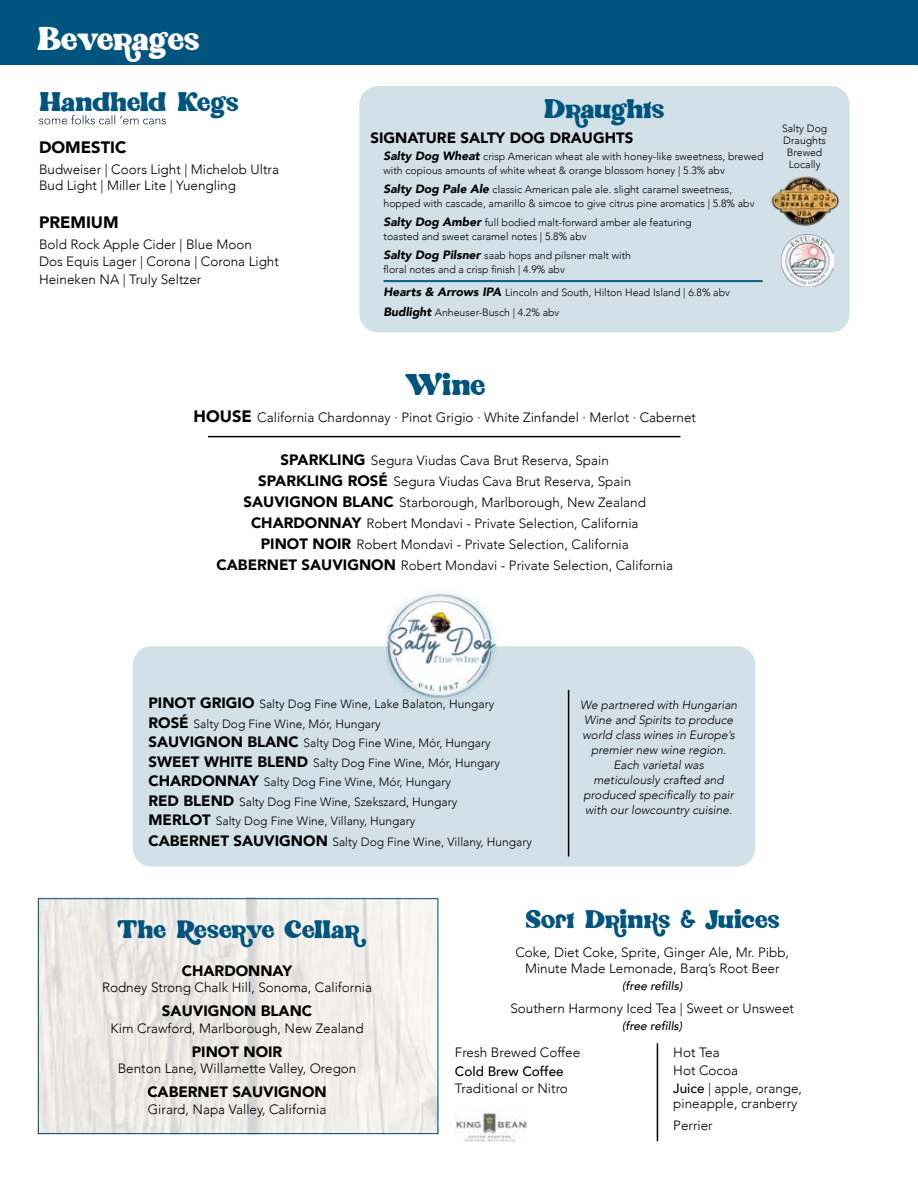
<style>
.page{position:relative;width:918px;height:1188px;background:#fff}
.page>*{position:absolute;margin:0;border:0;box-sizing:border-box;transform-origin:0 0}
.t1{font:33px "Antique Wonders";letter-spacing:-.01em;color:#fff}
.t2{font:30px "Antique Wonders";color:#00547e}
.t3{font:27px "Antique Wonders";letter-spacing:-.005em;color:#00547e}
.t4{font:25.5px "Antique Wonders";color:#00547e}
.t5{font:900 16.5px "Avenir";color:#000}
.t6{font:900 15px "Avenir";color:#000}
.t7{font:300 13.5px/21px "Avenir";color:#000}
.t8{font:500 13.5px "Avenir";color:#000}
.t9{font:300 12px/19.5px "Avenir";color:#000}
.t10{font:italic 300 12px/15px "Avenir";color:#000;text-align:center}
.t11{font:italic 500 12px "Avenir";color:#000}
.t12{font:300 10.5px/13.5px "Avenir";color:#000}
.s1{font-weight:900;font-style:italic;font-size:12px}
.s2{font-weight:900;font-size:16.5px}
.s3{font-weight:900;font-size:15px}
.s4{font-weight:500}
</style>
<div class="page">
<div style="left:0;top:0;width:918px;height:65px;background:#00547e"></div>
<div style="left:133px;top:647px;width:622px;height:219px;background:#d2e0e8;border-radius:18px"></div>
<div style="left:133px;top:646px;width:622px;height:221px;border:2px solid #00547e;border-radius:18px"></div>
<svg style="left:39px;top:115px;width:127px;height:9px"></svg>
<div style="left:360px;top:87px;width:489px;height:245px;background:#d2e0e8;border-radius:18px"></div>
<div style="left:359px;top:86px;width:491px;height:246px;border:2px solid #00547e;border-radius:18px"></div>
<img style="left:771px;top:176px;width:69px;height:50px">
<img style="left:37px;top:898px;width:402px;height:236px">
<div style="left:38px;top:898px;width:400px;height:236px;border:1px solid #00547e"></div>
<img style="left:456px;top:1112px;width:70px;height:30px">
<hr style="left:657px;top:1043px;width:1px;height:98px;background:#000">
<img style="left:781px;top:234px;width:52px;height:53px">
<img style="left:386px;top:591px;width:114px;height:109px">
<hr style="left:568px;top:690px;width:1px;height:167px;background:#000">
<hr style="left:208px;top:436px;width:473px;height:1px;background:#000">
<hr style="left:384px;top:280px;width:379px;height:1px;background:#00547e">
<hr style="left:384px;top:281px;width:379px;height:1px;background:#00547e">
<h1 class="t1" style="left:37px;top:20px;width:164px">Beverages</h1>
<h3 class="t3" style="left:39px;top:87px;width:201px">Handheld Kegs</h3>
<p class="t5" style="left:39px;top:136px;width:89px">DOMESTIC</p>
<p class="t7" style="left:39px;top:161px;width:242px;line-height:16.5px">Budweiser | Coors Light | Michelob Ultra<br>Bud Light | Miller Lite | Yuengling</p>
<p class="t5" style="left:39px;top:212px;width:81px">PREMIUM</p>
<p class="t7" style="left:39px;top:237px;width:241px;line-height:16.5px">Bold Rock Apple Cider | Blue Moon<br>Dos Equis Lager | Corona | Corona Light</p>
<p class="t7" style="left:39px;top:269px;width:164px">Heineken NA | Truly Seltzer</p>
<h3 class="t3" style="left:544px;top:94px;width:122px">Draughts</h3>
<p class="t6" style="left:371px;top:128px;width:264px">SIGNATURE SALTY DOG DRAUGHTS</p>
<p class="t12" style="left:384px;top:150px;width:381px"><span class="s1">Salty Dog Wheat</span> crisp American wheat ale with honey-like sweetness, brewed with copious amounts of white wheat &amp; orange blossom honey | 5.3% abv</p>
<p class="t12" style="left:384px;top:183px;width:373px"><span class="s1">Salty Dog Pale Ale</span> classic American pale ale. slight caramel sweetness, hopped with cascade, amarillo &amp; simcoe to give citrus pine aromatics | 5.8% abv</p>
<p class="t12" style="left:384px;top:216px;width:310px"><span class="s1">Salty Dog Amber</span> full bodied malt-forward amber ale featuring toasted and sweet caramel notes | 5.8% abv</p>
<p class="t12" style="left:384px;top:249px;width:249px"><span class="s1">Salty Dog Pilsner</span> saab hops and pilsner malt with floral notes and a crisp finish | 4.9% abv</p>
<p class="t12" style="left:384px;top:283px;width:348px;line-height:19.5px"><span class="s1">Hearts &amp; Arrows IPA</span> Lincoln and South, Hilton Head Island | 6.8% abv<br><span class="s1">Budlight</span> Anheuser-Busch | 4.2% abv</p>
<p class="t12" style="left:782px;top:123px;width:47px;line-height:12px;text-align:center">Salty Dog<br>Draughts<br>Brewed<br>Locally</p>
<h2 class="t2" style="left:405px;top:368px;width:82px">Wine</h2>
<p class="t7" style="left:194px;top:408px;width:504px"><span class="s2">HOUSE</span> California Chardonnay · Pinot Grigio · White Zinfandel · Merlot · Cabernet</p>
<p class="t7" style="left:217px;top:451px;width:458px;text-align:center"><span class="s3">SPARKLING</span> Segura Viudas Cava Brut Reserva, Spain<br><span class="s3">SPARKLING ROSÉ</span> Segura Viudas Cava Brut Reserva, Spain <span class="s3">SAUVIGNON BLANC</span> Starborough, Marlborough, New Zealand <span class="s3">CHARDONNAY</span> Robert Mondavi - Private Selection, California<br><span class="s3">PINOT NOIR</span> Robert Mondavi - Private Selection, California<br><span class="s3">CABERNET SAUVIGNON</span> Robert Mondavi - Private Selection, California</p>
<p class="t9" style="left:148px;top:695px;width:353px"><span class="s3">PINOT GRIGIO</span> Salty Dog Fine Wine, Lake Balaton, Hungary <span class="s3">ROSÉ</span> Salty Dog Fine Wine, Mór, Hungary<br><span class="s3">SAUVIGNON BLANC</span> Salty Dog Fine Wine, Mór, Hungary <span class="s3">SWEET WHITE BLEND</span> Salty Dog Fine Wine, Mór, Hungary <span class="s3">CHARDONNAY</span> Salty Dog Fine Wine, Mór, Hungary<br><span class="s3">RED BLEND</span> Salty Dog Fine Wine, Szekszard, Hungary <span class="s3">MERLOT</span> Salty Dog Fine Wine, Villany, Hungary</p>
<p class="t9" style="left:148px;top:833px;width:385px"><span class="s3">CABERNET SAUVIGNON</span> Salty Dog Fine Wine, Villany, Hungary</p>
<p class="t10" style="left:580px;top:698px;width:159px">We partnered with Hungarian<br>Wine and Spirits to produce world class wines in Europe’s premier new wine region.<br>Each varietal was meticulously crafted and produced specifically to pair with our lowcountry cuisine.</p>
<h3 class="t4" style="left:117px;top:914px;width:244px">The Reserve Cellar</h3>
<h3 class="t4" style="left:525px;top:905px;width:256px">Soft Drinks &amp; Juices</h3>
<p class="t7" style="left:515px;top:944px;width:275px;line-height:16.5px;text-align:center">Coke, Diet Coke, Sprite, Ginger Ale, Mr. Pibb,<br>Minute Made Lemonade, Barq’s Root Beer</p>
<p class="t11" style="left:622px;top:978px;width:62px">(free refills)</p>
<p class="t6" style="left:182px;top:961px;width:112px">CHARDONNAY</p>
<p class="t7" style="left:102px;top:978px;width:272px">Rodney Strong Chalk Hill, Sonoma, California</p>
<p class="t6" style="left:162px;top:1001px;width:152px">SAUVIGNON BLANC</p>
<p class="t7" style="left:111px;top:1018px;width:255px">Kim Crawford, Marlborough, New Zealand</p>
<p class="t6" style="left:192px;top:1042px;width:92px">PINOT NOIR</p>
<p class="t7" style="left:118px;top:1059px;width:240px">Benton Lane, Willamette Valley, Oregon</p>
<p class="t6" style="left:147px;top:1082px;width:181px">CABERNET SAUVIGNON</p>
<p class="t7" style="left:148px;top:1099px;width:180px">Girard, Napa Valley, California</p>
<p class="t7" style="left:510px;top:998px;width:285px">Southern Harmony Iced Tea | Sweet or Unsweet</p>
<p class="t11" style="left:622px;top:1018px;width:62px">(free refills)</p>
<p class="t7" style="left:455px;top:1042px;width:127px">Fresh Brewed Coffee</p>
<p class="t8" style="left:455px;top:1063px;width:110px">Cold Brew Coffee</p>
<p class="t7" style="left:455px;top:1078px;width:115px">Traditional or Nitro</p>
<p class="t7" style="left:673px;top:1043px;width:130px;line-height:18px">Hot Tea<br>Hot Cocoa<br><span class="s4">Juice</span> | apple, orange,</p>
<p class="t7" style="left:673px;top:1092px;width:126px;line-height:22.5px">pineapple, cranberry<br>Perrier</p>
</div>
